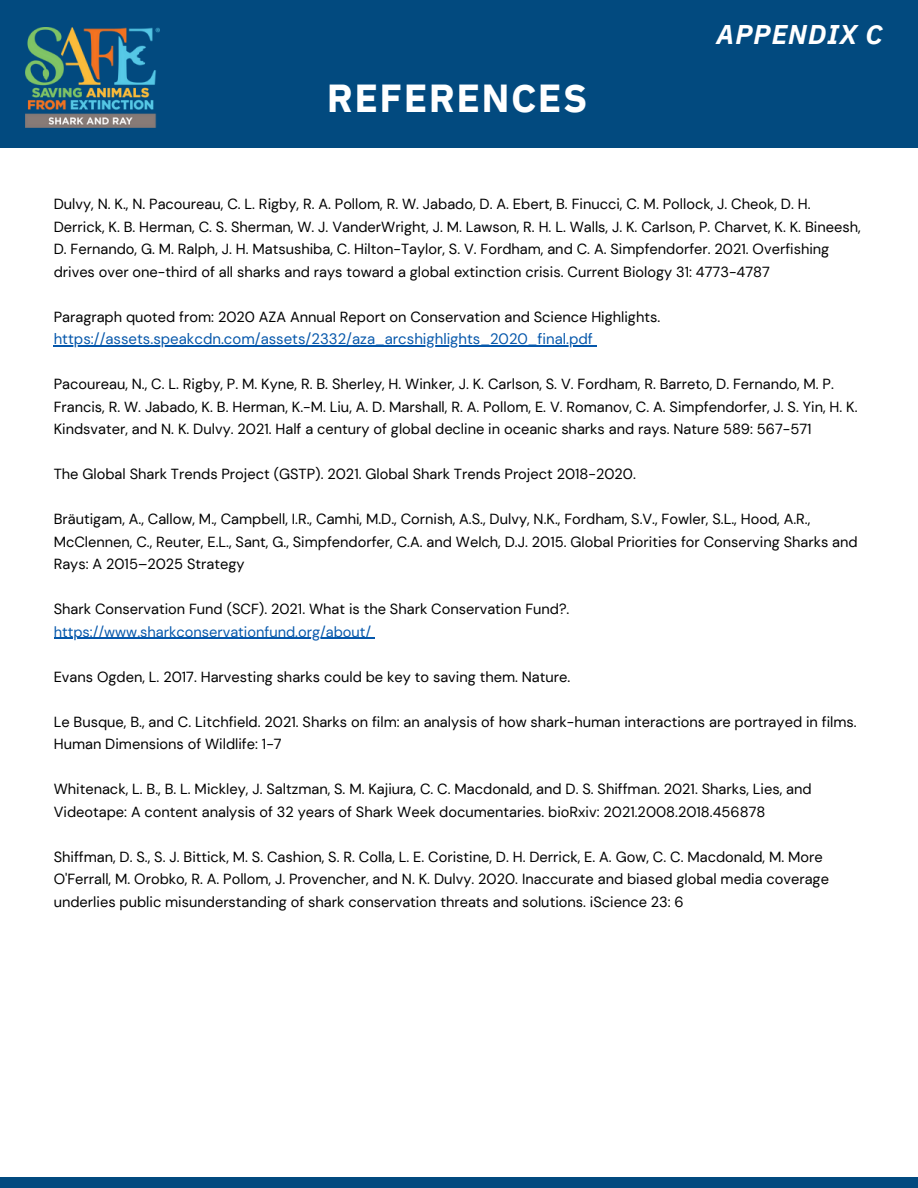
<style>
.page{position:relative;width:918px;height:1188px;background:#fff}
.page>*{position:absolute;margin:0;border:0;box-sizing:border-box;transform-origin:0 0}
.t1{font:700 39px "IBM Plex Sans";letter-spacing:.035em;color:#fff}
.t2{font:italic 700 27px "IBM Plex Sans";letter-spacing:.035em;color:#fff}
.t3{font:15px "DM Sans";color:#0557ab}
.t4{font:14.7px/22.5px "DM Sans";color:#000}
.t5{font:14.7px "DM Sans";color:#0557ab}
</style>
<div class="page">
<div style="left:0;top:0;width:918px;height:148px;background:#024a7f"></div>
<div style="left:0;top:1177px;width:918px;height:11px;background:#024a7f"></div>
<img style="left:26px;top:27px;width:134px;height:100px">
<hr style="left:54px;top:345px;width:539px;height:1px;background:#0557ab">
<hr style="left:54px;top:638px;width:317px;height:1px;background:#0557ab">
<h1 class="t1" style="left:327px;top:72px;width:262px">REFERENCES</h1>
<p class="t2" style="left:717px;top:16px;width:167px">APPENDIX C</p>
<h2 class="t4" style="left:54px;top:193px;width:808px">Dulvy, N. K., N. Pacoureau, C. L. Rigby, R. A. Pollom, R. W. Jabado, D. A. Ebert, B. Finucci, C. M. Pollock, J. Cheok, D. H.<br>Derrick, K. B. Herman, C. S. Sherman, W. J. VanderWright, J. M. Lawson, R. H. L. Walls, J. K. Carlson, P. Charvet, K. K. Bineesh, D. Fernando, G. M. Ralph, J. H. Matsushiba, C. Hilton-Taylor, S. V. Fordham, and C. A. Simpfendorfer. 2021. Overfishing drives over one-third of all sharks and rays toward a global extinction crisis. Current Biology 31: 4773-4787</h2>
<p class="t4" style="left:54px;top:305px;width:608px">Paragraph quoted from: 2020 AZA Annual Report on Conservation and Science Highlights.</p>
<p class="t3" style="left:54px;top:329px;width:541px">https://assets.speakcdn.com/assets/2332/aza_arcshighlights_2020_final.pdf</p>
<p class="t4" style="left:54px;top:373px;width:805px">Pacoureau, N., C. L. Rigby, P. M. Kyne, R. B. Sherley, H. Winker, J. K. Carlson, S. V. Fordham, R. Barreto, D. Fernando, M. P.<br>Francis, R. W. Jabado, K. B. Herman, K.-M. Liu, A. D. Marshall, R. A. Pollom, E. V. Romanov, C. A. Simpfendorfer, J. S. Yin, H. K.<br>Kindsvater, and N. K. Dulvy. 2021. Half a century of global decline in oceanic sharks and rays. Nature 589: 567-571</p>
<p class="t4" style="left:54px;top:463px;width:584px">The Global Shark Trends Project (GSTP). 2021. Global Shark Trends Project 2018-2020.</p>
<p class="t4" style="left:54px;top:508px;width:805px">Bräutigam, A., Callow, M., Campbell, I.R., Camhi, M.D., Cornish, A.S., Dulvy, N.K., Fordham, S.V., Fowler, S.L., Hood, A.R.,<br>McClennen, C., Reuter, E.L., Sant, G., Simpfendorfer, C.A. and Welch, D.J. 2015. Global Priorities for Conserving Sharks and<br>Rays: A 2015–2025 Strategy</p>
<p class="t4" style="left:54px;top:598px;width:517px">Shark Conservation Fund (SCF). 2021. What is the Shark Conservation Fund?.</p>
<p class="t5" style="left:54px;top:622px;width:319px">https://www.sharkconservationfund.org/about/</p>
<p class="t4" style="left:54px;top:665px;width:518px">Evans Ogden, L. 2017. Harvesting sharks could be key to saving them. Nature.</p>
<p class="t4" style="left:54px;top:710px;width:804px">Le Busque, B., and C. Litchfield. 2021. Sharks on film: an analysis of how shark-human interactions are portrayed in films.</p>
<p class="t4" style="left:54px;top:733px;width:229px">Human Dimensions of Wildlife: 1-7</p>
<p class="t4" style="left:54px;top:778px;width:759px">Whitenack, L. B., B. L. Mickley, J. Saltzman, S. M. Kajiura, C. C. Macdonald, and D. S. Shiffman. 2021. Sharks, Lies, and</p>
<p class="t4" style="left:54px;top:800px;width:713px">Videotape: A content analysis of 32 years of Shark Week documentaries. bioRxiv: 2021.2008.2018.456878</p>
<p class="t4" style="left:54px;top:845px;width:771px">Shiffman, D. S., S. J. Bittick, M. S. Cashion, S. R. Colla, L. E. Coristine, D. H. Derrick, E. A. Gow, C. C. Macdonald, M. More</p>
<p class="t4" style="left:54px;top:868px;width:777px">O'Ferrall, M. Orobko, R. A. Pollom, J. Provencher, and N. K. Dulvy. 2020. Inaccurate and biased global media coverage underlies public misunderstanding of shark conservation threats and solutions. iScience 23: 6</p>
</div>
